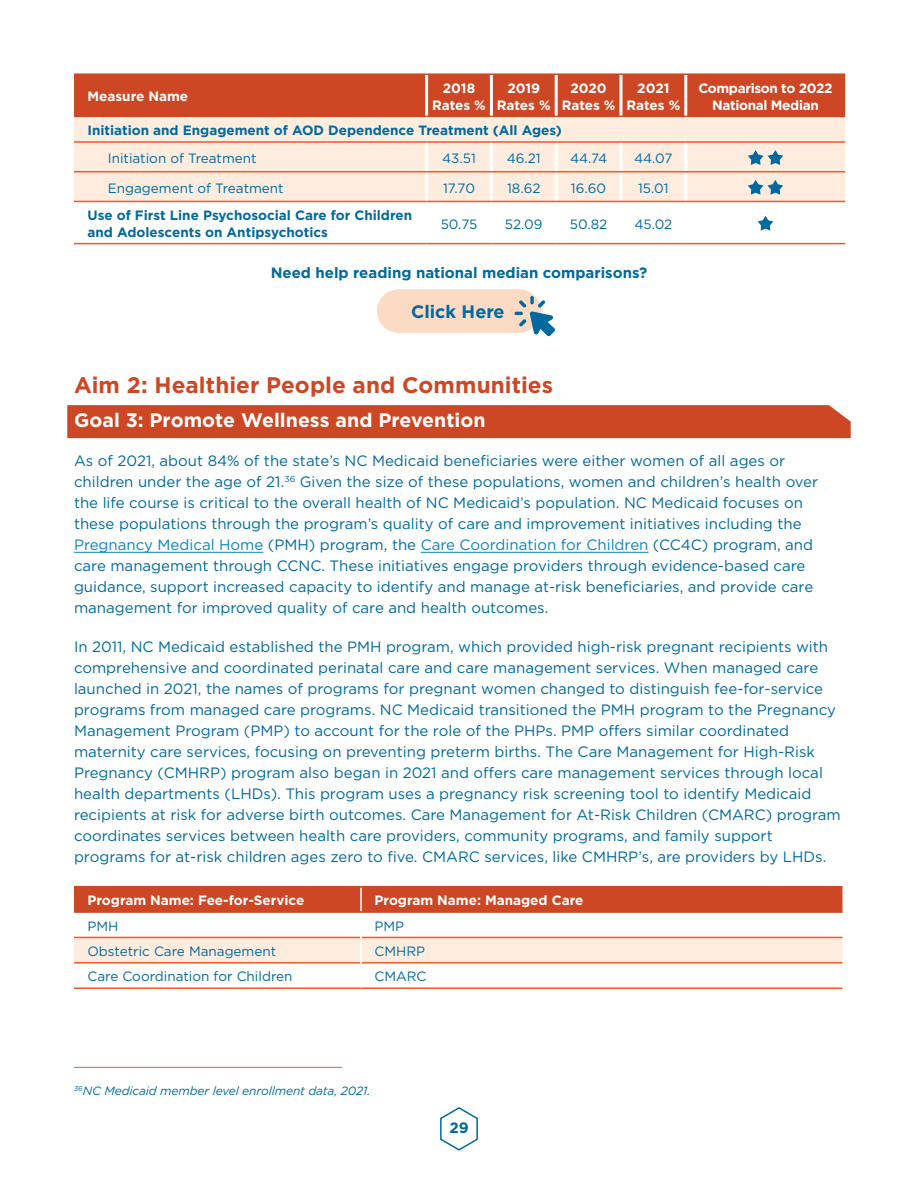
<style>
.page{position:relative;width:918px;height:1188px;background:#fff}
.page>*{position:absolute;margin:0;border:0;box-sizing:border-box;transform-origin:0 0}
.Subhead_1{font:700 22.5px "Gotham";letter-spacing:.005em;color:#cd4724}
.Subhead_2{font:700 19.5px "Gotham";color:#fff}
.t1{font:700 18px "Gotham";color:#00699d}
.t2{font:15px/21px "Gotham";color:#00699d}
.t3{font:700 15px "Gotham";color:#00699d}
.t4{font:13.5px "Gotham";color:#00699d}
.t5{font:700 13.5px/16.5px "Gotham";color:#00699d}
.t6{font:700 13.5px/16.5px "Gotham";color:#fff;text-align:center}
.t7{font:700 13.5px/16.5px "Gotham";letter-spacing:-.025em;color:#fff;text-align:center}
.Footnote{font:italic 12px "Gotham";letter-spacing:-.01em;color:#00699d}
.s1{color:#0c81c5}
</style>
<div class="page">
<svg style="left:440px;top:1107px;width:38px;height:44px"></svg>
<div style="left:67px;top:405px;width:784px;height:33px;background:#cd4724"></div>
<hr style="left:74px;top:552px;width:189px;height:1px;background:#0c81c5">
<hr style="left:421px;top:552px;width:227px;height:1px;background:#0c81c5">
<div style="left:74px;top:75px;width:771px;height:41px;background:#cd4724"></div>
<div style="left:74px;top:117px;width:771px;height:84px;background:#feecdf"></div>
<hr style="left:74px;top:73px;width:353px;height:2px;background:#cd4724">
<hr style="left:427px;top:73px;width:64px;height:2px;background:#cd4724">
<hr style="left:491px;top:73px;width:65px;height:2px;background:#cd4724">
<hr style="left:556px;top:73px;width:65px;height:2px;background:#cd4724">
<hr style="left:621px;top:73px;width:65px;height:2px;background:#cd4724">
<hr style="left:686px;top:73px;width:159px;height:2px;background:#cd4724">
<hr style="left:74px;top:116px;width:353px;height:1px;background:#cd4724">
<hr style="left:427px;top:116px;width:64px;height:1px;background:#cd4724">
<hr style="left:491px;top:116px;width:65px;height:1px;background:#cd4724">
<hr style="left:556px;top:116px;width:65px;height:1px;background:#cd4724">
<hr style="left:621px;top:116px;width:65px;height:1px;background:#cd4724">
<hr style="left:686px;top:116px;width:159px;height:1px;background:#cd4724">
<hr style="left:425px;top:75px;width:3px;height:41px;background:#fff">
<hr style="left:490px;top:75px;width:3px;height:41px;background:#fff">
<hr style="left:555px;top:75px;width:3px;height:41px;background:#fff">
<hr style="left:619px;top:75px;width:3px;height:41px;background:#fff">
<hr style="left:684px;top:75px;width:3px;height:41px;background:#fff">
<hr style="left:425px;top:143px;width:3px;height:28px;background:#fff">
<hr style="left:425px;top:172px;width:3px;height:29px;background:#fff">
<hr style="left:490px;top:143px;width:3px;height:28px;background:#fff">
<hr style="left:490px;top:172px;width:3px;height:29px;background:#fff">
<hr style="left:555px;top:143px;width:3px;height:28px;background:#fff">
<hr style="left:555px;top:172px;width:3px;height:29px;background:#fff">
<hr style="left:619px;top:143px;width:3px;height:28px;background:#fff">
<hr style="left:619px;top:172px;width:3px;height:29px;background:#fff">
<hr style="left:684px;top:143px;width:3px;height:28px;background:#fff">
<hr style="left:684px;top:172px;width:3px;height:29px;background:#fff">
<hr style="left:74px;top:141px;width:353px;height:2px;background:#f15921">
<hr style="left:427px;top:141px;width:64px;height:2px;background:#f15921">
<hr style="left:491px;top:141px;width:65px;height:2px;background:#f15921">
<hr style="left:556px;top:141px;width:65px;height:2px;background:#f15921">
<hr style="left:621px;top:141px;width:65px;height:2px;background:#f15921">
<hr style="left:686px;top:141px;width:159px;height:2px;background:#f15921">
<hr style="left:74px;top:171px;width:353px;height:1px;background:#f15921">
<hr style="left:427px;top:171px;width:64px;height:1px;background:#f15921">
<hr style="left:491px;top:171px;width:65px;height:1px;background:#f15921">
<hr style="left:556px;top:171px;width:65px;height:1px;background:#f15921">
<hr style="left:621px;top:171px;width:65px;height:1px;background:#f15921">
<hr style="left:686px;top:171px;width:159px;height:1px;background:#f15921">
<hr style="left:74px;top:201px;width:353px;height:1px;background:#f15921">
<hr style="left:427px;top:201px;width:64px;height:1px;background:#f15921">
<hr style="left:491px;top:201px;width:65px;height:1px;background:#f15921">
<hr style="left:556px;top:201px;width:65px;height:1px;background:#f15921">
<hr style="left:621px;top:201px;width:65px;height:1px;background:#f15921">
<hr style="left:686px;top:201px;width:159px;height:1px;background:#f15921">
<hr style="left:74px;top:243px;width:353px;height:1px;background:#f15921">
<hr style="left:427px;top:243px;width:64px;height:1px;background:#f15921">
<hr style="left:491px;top:243px;width:65px;height:1px;background:#f15921">
<hr style="left:556px;top:243px;width:65px;height:1px;background:#f15921">
<hr style="left:621px;top:243px;width:65px;height:1px;background:#f15921">
<hr style="left:686px;top:243px;width:159px;height:1px;background:#f15921">
<svg style="left:748px;top:150px;width:35px;height:15px"></svg>
<svg style="left:748px;top:180px;width:35px;height:15px"></svg>
<svg style="left:758px;top:216px;width:15px;height:15px"></svg>
<div style="left:74px;top:887px;width:768px;height:24px;background:#cd4724"></div>
<div style="left:74px;top:938px;width:768px;height:24px;background:#feecdf"></div>
<hr style="left:74px;top:937px;width:286px;height:1px;background:#f15921">
<hr style="left:362px;top:937px;width:480px;height:1px;background:#f15921">
<hr style="left:74px;top:962px;width:286px;height:2px;background:#f15921">
<hr style="left:362px;top:962px;width:480px;height:2px;background:#f15921">
<hr style="left:74px;top:987px;width:287px;height:2px;background:#f15921">
<hr style="left:361px;top:987px;width:481px;height:2px;background:#f15921">
<hr style="left:360px;top:887px;width:2px;height:24px;background:#fff">
<hr style="left:360px;top:937px;width:2px;height:26px;background:#fff">
<hr style="left:74px;top:886px;width:287px;height:1px;background:#cd4724">
<hr style="left:361px;top:886px;width:481px;height:1px;background:#cd4724">
<hr style="left:74px;top:911px;width:287px;height:2px;background:#cd4724">
<hr style="left:361px;top:911px;width:481px;height:2px;background:#cd4724">
<div style="left:377px;top:289px;width:164px;height:44px;background:#fddac4;border-radius:22px"></div>
<svg style="left:514px;top:296px;width:41px;height:40px"></svg>
<hr style="left:74px;top:1067px;width:268px;height:1px;background:#f15921">
<p class="t6" style="left:88px;top:88px;width:102px">Measure Name</p>
<p class="t6" style="left:432px;top:80px;width:55px">2018<br>Rates %</p>
<p class="t6" style="left:497px;top:80px;width:55px">2019<br>Rates %</p>
<p class="t6" style="left:562px;top:80px;width:55px">2020<br>Rates %</p>
<p class="t6" style="left:627px;top:80px;width:55px">2021<br>Rates %</p>
<p class="t7" style="left:698px;top:80px;width:136px">Comparison to 2022<br>National Median</p>
<p class="t5" style="left:88px;top:122px;width:476px">Initiation and Engagement of AOD Dependence Treatment (All Ages)</p>
<p class="t4" style="left:108px;top:150px;width:150px">Initiation of Treatment</p>
<p class="t4" style="left:442px;top:150px;width:35px">43.51</p>
<p class="t4" style="left:507px;top:150px;width:36px">46.21</p>
<p class="t4" style="left:570px;top:150px;width:39px">44.74</p>
<p class="t4" style="left:634px;top:150px;width:40px">44.07</p>
<p class="t4" style="left:108px;top:179px;width:177px">Engagement of Treatment</p>
<p class="t4" style="left:443px;top:179px;width:33px">17.70</p>
<p class="t4" style="left:507px;top:179px;width:35px">18.62</p>
<p class="t4" style="left:571px;top:179px;width:37px">16.60</p>
<p class="t4" style="left:638px;top:179px;width:32px">15.01</p>
<p class="t5" style="left:88px;top:207px;width:326px">Use of First Line Psychosocial Care for Children and Adolescents on Antipsychotics</p>
<p class="t4" style="left:441px;top:215px;width:38px">50.75</p>
<p class="t4" style="left:505px;top:215px;width:39px">52.09</p>
<p class="t4" style="left:570px;top:215px;width:39px">50.82</p>
<p class="t4" style="left:634px;top:215px;width:39px">45.02</p>
<p class="t3" style="left:271px;top:263px;width:378px">Need help reading national median comparisons?</p>
<p class="t1" style="left:411px;top:300px;width:95px">Click Here</p>
<p class="Subhead_1" style="left:74px;top:370px;width:481px">Aim 2: Healthier People and Communities</p>
<p class="Subhead_2" style="left:74px;top:408px;width:413px">Goal 3: Promote Wellness and Prevention</p>
<p class="t2" style="left:74px;top:450px;width:746px">As of 2021, about 84% of the state’s NC Medicaid beneficiaries were either women of all ages or children under the age of 21. <sup>36</sup> Given the size of these populations, women and children’s health over the life course is critical to the overall health of NC Medicaid’s population. NC Medicaid focuses on these populations through the program’s quality of care and improvement initiatives including the <span class="s1">Pregnancy Medical Home</span> (PMH) program, the <span class="s1">Care Coordination for Children</span> (CC4C) program, and care management through CCNC. These initiatives engage providers through evidence-based care guidance, support increased capacity to identify and manage at-risk beneficiaries, and provide care management for improved quality of care and health outcomes.</p>
<p class="t2" style="left:74px;top:636px;width:768px">In 2011, NC Medicaid established the PMH program, which provided high-risk pregnant recipients with comprehensive and coordinated perinatal care and care management services. When managed care launched in 2021, the names of programs for pregnant women changed to distinguish fee-for-service programs from managed care programs. NC Medicaid transitioned the PMH program to the Pregnancy Management Program (PMP) to account for the role of the PHPs. PMP offers similar coordinated maternity care services, focusing on preventing preterm births. The Care Management for High-Risk Pregnancy (CMHRP) program also began in 2021 and offers care management services through local health departments (LHDs). This program uses a pregnancy risk screening tool to identify Medicaid recipients at risk for adverse birth outcomes. Care Management for At-Risk Children (CMARC) program coordinates services between health care providers, community programs, and family support programs for at-risk children ages zero to five. CMARC services, like CMHRP’s, are providers by LHDs.</p>
<p class="t6" style="left:88px;top:892px;width:218px">Program Name: Fee-for-Service</p>
<p class="t6" style="left:375px;top:892px;width:210px">Program Name: Managed Care</p>
<p class="t4" style="left:88px;top:917px;width:32px">PMH</p>
<p class="t4" style="left:375px;top:917px;width:31px">PMP</p>
<p class="t4" style="left:88px;top:943px;width:190px">Obstetric Care Management</p>
<p class="t4" style="left:375px;top:943px;width:52px">CMHRP</p>
<p class="t4" style="left:88px;top:968px;width:206px">Care Coordination for Children</p>
<p class="t4" style="left:375px;top:968px;width:54px">CMARC</p>
<p class="Footnote" style="left:74px;top:1083px;width:298px"><sup>36</sup>NC Medicaid member level enrollment data, 2021.</p>
<p class="t3" style="left:449px;top:1118px;width:21px">29</p>
</div>
